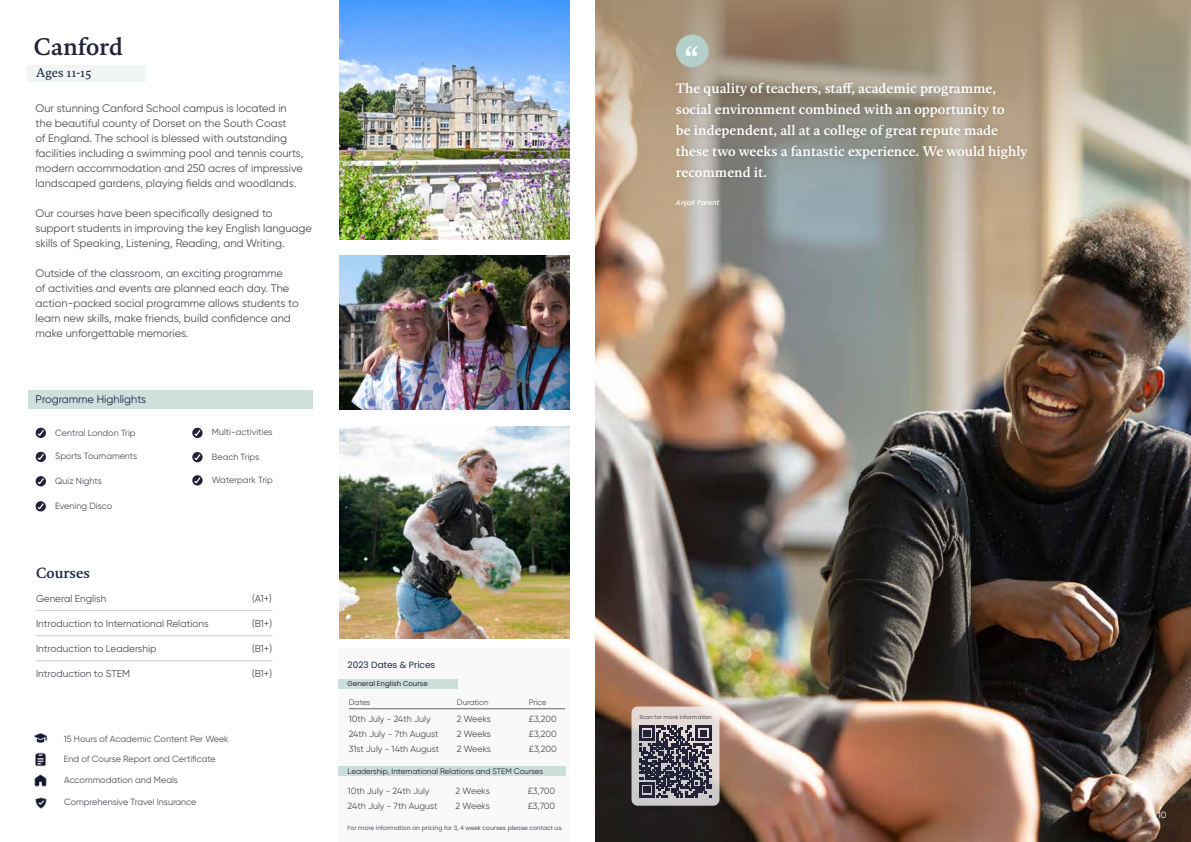
<style>
.page{position:relative;width:1191px;height:842px;background:#fff}
.page>*{position:absolute;margin:0;border:0;box-sizing:border-box;transform-origin:0 0}
.t1{font:600 29.4px "Crimson Pro";color:#fff}
.t2{font:500 24.4px "Kievit Serif";color:#222338}
.t3{font:500 15px "Kievit Serif";color:#202945}
.t4{font:500 14px/21px "Kievit Serif";color:#fff}
.t5{font:13px "Kievit Serif";color:#1f2a45}
.t6{font:11px/15px "Gilroy";color:#4d4e56}
.t7{font:11px "Gilroy";color:#202945}
.t8{font:10px "Gilroy";color:#4d4e56}
.t9{font:9px "Gilroy";color:#4d4e56}
.t10{font:9px "Poppins";color:#202945}
.t11{font:9px "Gilroy";color:#fff}
.t12{font:8px "Gilroy";color:#222338}
.t13{font:8px "Gilroy";color:#4d4e56}
.t14{font:7px "Poppins";color:#222338}
.t15{font:italic 500 6.8px "Poppins";color:#fff}
.t16{font:6px "Poppins";color:#4d4e56}
.t17{font:5.5px "Poppins";color:#4d4e56}
</style>
<div class="page">
<div style="left:27px;top:65px;width:118px;height:17px;background:#f1f5f4"></div>
<img style="left:595px;top:310px;width:596px;height:532px">
<img style="left:595px;top:0;width:596px;height:310px">
<div style="left:671px;top:77px;width:361px;height:106px;background:#000;opacity:.12"></div>
<div style="left:676px;top:35px;width:32px;height:32px;background:#b3d0ca;border-radius:50%"></div>
<svg style="left:631px;top:706px;width:88px;height:100px;background:#d1cac8"></svg>
<hr style="left:36px;top:610px;width:236px;height:1px;background:#63656a">
<hr style="left:36px;top:636px;width:236px;height:1px;background:#63656a">
<hr style="left:36px;top:661px;width:236px;height:1px;background:#63656a">
<img style="left:35px;top:752px;width:12px;height:14px">
<img style="left:34px;top:774px;width:14px;height:13px">
<svg style="left:35px;top:797px;width:12px;height:12px"></svg>
<svg style="left:639px;top:726px;width:72px;height:71px;background:#5d5c69"></svg>
<img style="left:339px;top:0;width:230px;height:240px">
<img style="left:339px;top:426px;width:230px;height:213px">
<img style="left:339px;top:255px;width:230px;height:155px">
<img style="left:34px;top:733px;width:13px;height:10px">
<div style="left:28px;top:390px;width:284px;height:19px;background:#cde0dc"></div>
<svg style="left:36px;top:452px;width:10px;height:10px"></svg>
<svg style="left:37px;top:453px;width:8px;height:8px"></svg>
<svg style="left:36px;top:476px;width:10px;height:10px"></svg>
<svg style="left:37px;top:477px;width:8px;height:8px"></svg>
<svg style="left:36px;top:428px;width:10px;height:10px"></svg>
<svg style="left:37px;top:429px;width:8px;height:8px"></svg>
<svg style="left:192px;top:452px;width:11px;height:10px"></svg>
<svg style="left:193px;top:453px;width:8px;height:8px"></svg>
<svg style="left:192px;top:475px;width:11px;height:10px"></svg>
<svg style="left:193px;top:476px;width:8px;height:9px"></svg>
<svg style="left:192px;top:428px;width:11px;height:10px"></svg>
<svg style="left:193px;top:429px;width:8px;height:8px"></svg>
<svg style="left:36px;top:501px;width:10px;height:10px"></svg>
<svg style="left:37px;top:502px;width:8px;height:9px"></svg>
<div style="left:340px;top:648px;width:229px;height:194px;background:#f7f6f7"></div>
<hr style="left:349px;top:708px;width:216px;height:1px;background:#63656a">
<div style="left:338px;top:679px;width:120px;height:10px;background:#cbdeda"></div>
<div style="left:338px;top:766px;width:228px;height:10px;background:#cbdeda"></div>
<h2 class="t2" style="left:34px;top:30px;width:91px">Canford</h2>
<p class="t5" style="left:36px;top:64px;width:57px">Ages 11-15</p>
<p class="t6" style="left:35px;top:101px;width:269px">Our stunning Canford School campus is located in the beautiful county of Dorset on the South Coast<br>of England. The school is blessed with outstanding facilities including a swimming pool and tennis courts, modern accommodation and 250 acres of impressive landscaped gardens, playing fields and woodlands.</p>
<p class="t6" style="left:35px;top:206px;width:278px">Our courses have been specifically designed to support students in improving the key English language skills of Speaking, Listening, Reading, and Writing.</p>
<p class="t6" style="left:35px;top:266px;width:265px">Outside of the classroom, an exciting programme<br>of activities and events are planned each day. The action-packed social programme allows students to learn new skills, make friends, build confidence and make unforgettable memories.</p>
<p class="t7" style="left:36px;top:392px;width:112px">Programme Highlights</p>
<p class="t9" style="left:55px;top:427px;width:82px">Central London Trip</p>
<p class="t9" style="left:55px;top:451px;width:83px">Sports Tournaments</p>
<p class="t9" style="left:55px;top:475px;width:48px">Quiz Nights</p>
<p class="t9" style="left:55px;top:500px;width:58px">Evening Disco</p>
<h3 class="t3" style="left:36px;top:563px;width:55px">Courses</h3>
<p class="t9" style="left:212px;top:427px;width:62px">Multi-activities</p>
<p class="t9" style="left:212px;top:451px;width:49px">Beach Trips</p>
<p class="t9" style="left:212px;top:475px;width:62px">Waterpark Trip</p>
<p class="t8" style="left:36px;top:592px;width:72px">General English</p>
<p class="t8" style="left:252px;top:592px;width:21px">(A1+)</p>
<p class="t8" style="left:36px;top:617px;width:174px">Introduction to International Relations</p>
<p class="t8" style="left:252px;top:617px;width:21px">(B1+)</p>
<p class="t8" style="left:36px;top:642px;width:122px">Introduction to Leadership</p>
<p class="t8" style="left:252px;top:642px;width:21px">(B1+)</p>
<p class="t8" style="left:36px;top:667px;width:96px">Introduction to STEM</p>
<p class="t8" style="left:252px;top:667px;width:21px">(B1+)</p>
<p class="t9" style="left:64px;top:733px;width:166px">15 Hours of Academic Content Per Week</p>
<p class="t9" style="left:64px;top:754px;width:154px">End of Course Report and Certificate</p>
<p class="t9" style="left:64px;top:775px;width:115px">Accommodation and Meals</p>
<p class="t9" style="left:64px;top:797px;width:134px">Comprehensive Travel Insurance</p>
<p class="t10" style="left:347px;top:660px;width:89px">2023 Dates &amp; Prices</p>
<p class="t14" style="left:347px;top:679px;width:82px">General English Course</p>
<p class="t13" style="left:349px;top:698px;width:23px">Dates</p>
<p class="t13" style="left:457px;top:698px;width:33px">Duration</p>
<p class="t13" style="left:529px;top:698px;width:19px">Price</p>
<p class="t9" style="left:349px;top:714px;width:83px">10th July - 24th July</p>
<p class="t9" style="left:457px;top:714px;width:36px">2 Weeks</p>
<p class="t9" style="left:529px;top:714px;width:29px">£3,200</p>
<p class="t9" style="left:349px;top:729px;width:91px">24th July - 7th August</p>
<p class="t9" style="left:457px;top:729px;width:36px">2 Weeks</p>
<p class="t9" style="left:529px;top:729px;width:29px">£3,200</p>
<p class="t9" style="left:349px;top:744px;width:92px">31st July - 14th August</p>
<p class="t9" style="left:457px;top:744px;width:36px">2 Weeks</p>
<p class="t9" style="left:529px;top:744px;width:29px">£3,200</p>
<p class="t12" style="left:347px;top:766px;width:197px">Leadership, International Relations and STEM Courses</p>
<p class="t9" style="left:347px;top:785px;width:83px">10th July - 24th July</p>
<p class="t9" style="left:455px;top:785px;width:36px">2 Weeks</p>
<p class="t9" style="left:527px;top:785px;width:29px">£3,700</p>
<p class="t9" style="left:347px;top:800px;width:91px">24th July - 7th August</p>
<p class="t9" style="left:455px;top:800px;width:36px">2 Weeks</p>
<p class="t9" style="left:527px;top:800px;width:29px">£3,700</p>
<p class="t16" style="left:347px;top:824px;width:217px">For more information on pricing for 3, 4 week courses please contact us.</p>
<h1 class="t1" style="left:684px;top:37px;width:16px">“</h1>
<p class="t4" style="left:676px;top:77px;width:353px">The quality of teachers, staff, academic programme, social environment combined with an opportunity to<br>be independent, all at a college of great repute made these two weeks a fantastic experience. We would highly recommend it.</p>
<p class="t15" style="left:676px;top:198px;width:45px">Anjali Parent</p>
<p class="t17" style="left:639px;top:714px;width:74px">Scan for more information</p>
<p class="t11" style="left:1157px;top:809px;width:10px">10</p>
</div>
